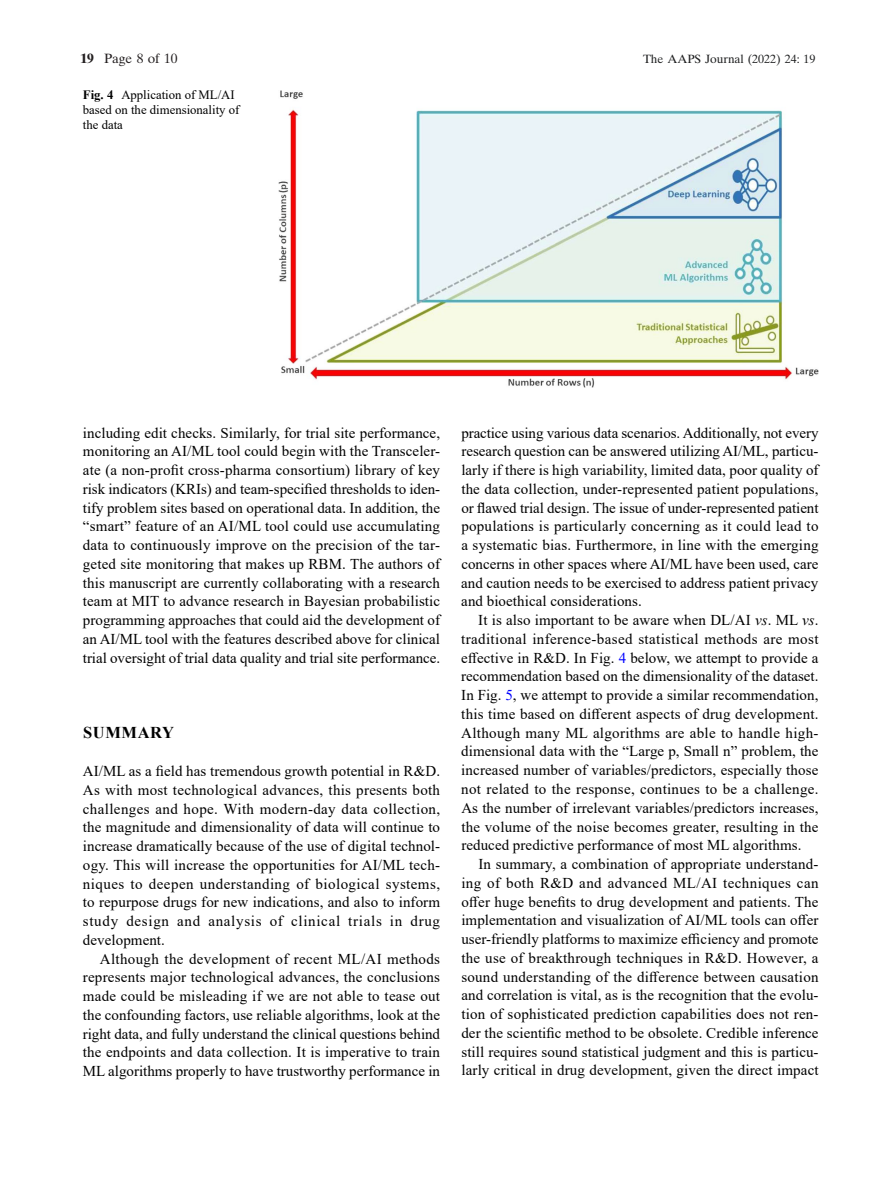
<style>
.page{position:relative;width:893px;height:1187px;background:#fff}
.page>*{position:absolute;margin:0;border:0;box-sizing:border-box;transform-origin:0 0}
.t1{font:700 16.5px "Times New Roman";letter-spacing:.035em;color:#000}
.t2{font:15px/18.8px "Times New Roman";letter-spacing:.005em;color:#000;text-align:justify}
.t3{font:13.5px "Times Ten Unic";color:#231f20}
.t4{font:12.75px/15px "Times New Roman";color:#000}
.t5{font:12.75px "Times New Roman PSMT2";color:#000}
.t6{font:12px "Adv TT1 a 8 fcafc 2";color:#1d1e1f}
.s1{font-weight:700}
.s2{font-style:italic}
.s3{font-family:"Times New Roman PSMT2"}
.s4{font-family:"Times New Roman PSMT2";color:#00f}
.s5{color:#00f}
</style>
<div class="page">
<img style="left:279px;top:90px;width:540px;height:297px">
<p class="t3" style="left:81px;top:53px;width:99px"><span class="s1">19</span> Page 8 of 10</p>
<p class="t6" style="left:643px;top:54px;width:174px">The AAPS Journal (2022) 24: 19</p>
<p class="t4" style="left:83px;top:87px;width:158px"><span class="s1">Fig. 4</span> Application of ML/AI based on the dimensionality of</p>
<p class="t5" style="left:83px;top:116px;width:42px">the data</p>
<p class="t2" style="left:83px;top:422px;width:359px">including edit checks. Similarly, for trial site performance, monitoring an AI/ML tool could begin with the Transceler&shy;ate (a non-profit cross-pharma consortium) library of key risk indicators (KRIs) and team-specified thresholds to iden&shy;tify problem sites based on operational data. In addition, the “smart” feature of an AI/ML tool could use accumulating data to continuously improve on the precision of the tar&shy;geted site monitoring that makes up RBM. The authors of this manuscript are currently collaborating with a research team at MIT to advance research in Bayesian probabilistic programming approaches that could aid the development of an AI/ML tool with the features described above for clinical trial oversight of trial data quality and trial site performance.</p>
<p class="t1" style="left:83px;top:721px;width:92px">SUMMARY</p>
<p class="t2" style="left:83px;top:761px;width:359px">AI/ML as a field has tremendous growth potential in R&amp;D.<br>As with most technological advances, this presents both challenges and hope. With modern-day data collection, the magnitude and dimensionality of data will continue to increase dramatically because of the use of digital technol&shy;ogy. This will increase the opportunities for AI/ML tech&shy;niques to deepen understanding of biological systems, to repurpose drugs for new indications, and also to inform study design and analysis of clinical trials in drug development.</p>
<p class="t2" style="left:83px;top:948px;width:359px;text-indent:17px">Although the development of recent ML/AI methods represents major technological advances, the conclusions made could be misleading if we are not able to tease out the confounding factors, use reliable algorithms, look at the right data, and fully understand the clinical questions behind the endpoints and data collection. It is imperative to train ML algorithms properly to have trustworthy performance in</p>
<p class="t2" style="left:461px;top:422px;width:359px">practice using various data scenarios. Additionally, not every research question can be answered utilizing AI/ML, particu&shy;larly if there is high variability, limited data, poor quality of the data collection, under-represented patient populations, or flawed trial design. The issue of under-represented patient populations is particularly concerning as it could lead to a systematic bias. Furthermore, in line with the emerging concerns in other spaces where AI/ML have been used, care and caution needs to be exercised to address patient privacy and bioethical considerations.</p>
<p class="t2" style="left:461px;top:610px;width:359px;text-indent:17px">It is also important to be aware when DL/AI <span class="s2">vs</span>. ML <span class="s2">vs</span><span class="s3">. </span>traditional inference-based statistical methods are most effective in R&amp;D. In Fig. <span class="s4">4</span> below, we attempt to provide a recommendation based on the dimensionality of the dataset.<br>In Fig. <span class="s5">5</span>, we attempt to provide a similar recommendation, this time based on different aspects of drug development.<br>Although many ML algorithms are able to handle high&shy;dimensional data with the “Large p, Small n” problem, the increased number of variables/predictors, especially those not related to the response, continues to be a challenge.<br>As the number of irrelevant variables/predictors increases, the volume of the noise becomes greater, resulting in the reduced predictive performance of most ML algorithms.</p>
<p class="t2" style="left:461px;top:854px;width:359px;text-indent:17px">In summary, a combination of appropriate understand&shy;ing of both R&amp;D and advanced ML/AI techniques can offer huge benefits to drug development and patients. The implementation and visualization of AI/ML tools can offer user-friendly platforms to maximize efficiency and promote the use of breakthrough techniques in R&amp;D. However, a sound understanding of the difference between causation and correlation is vital, as is the recognition that the evolu&shy;tion of sophisticated prediction capabilities does not ren&shy;der the scientific method to be obsolete. Credible inference still requires sound statistical judgment and this is particu&shy;larly critical in drug development, given the direct impact</p>
</div>
